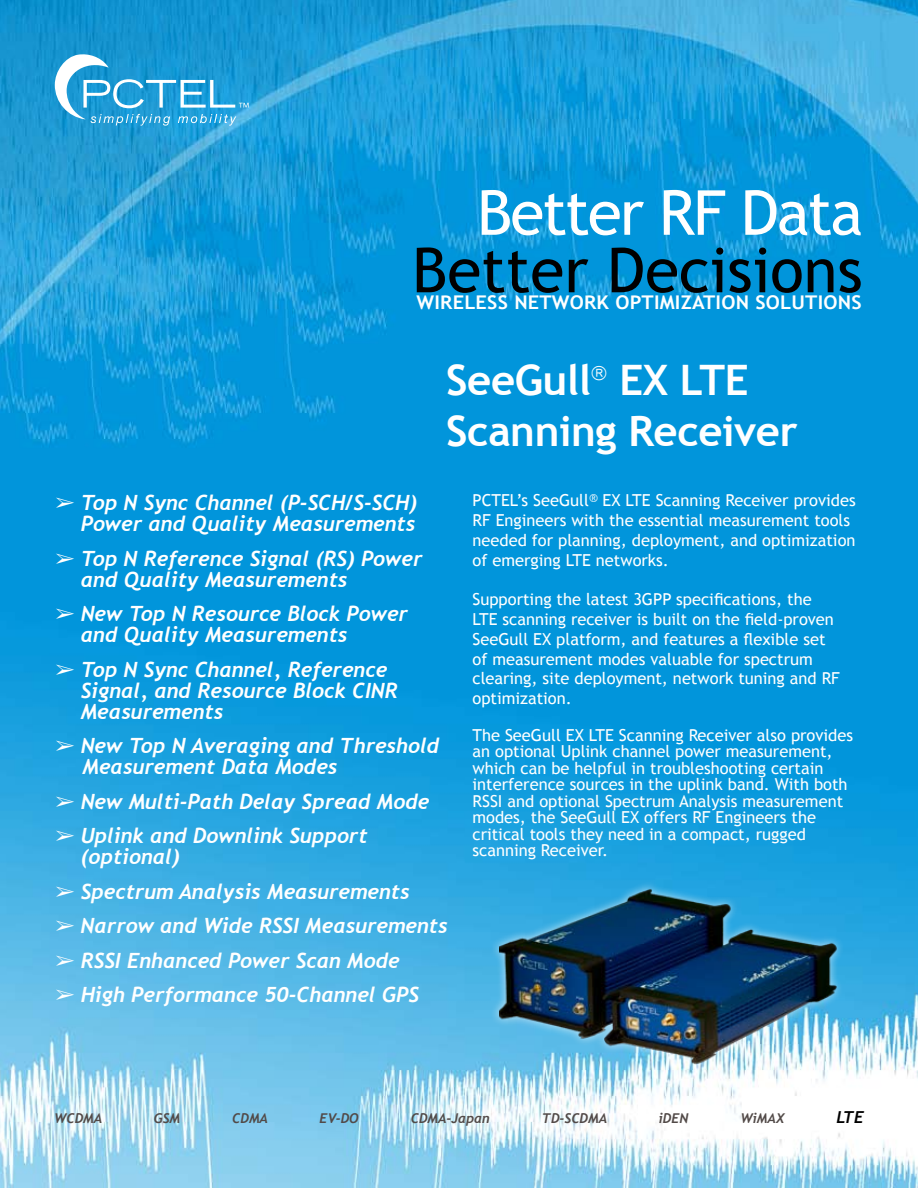
<style>
.page{position:relative;width:918px;height:1188px;background:#fff}
.page>*{position:absolute;margin:0;border:0;box-sizing:border-box;transform-origin:0 0}
.t1{font:62.1px "Trebuchet MS";color:#000}
.t2{font:62.1px "Trebuchet MS";letter-spacing:-.03em;color:#fff}
.t3{font:700 42px/50.4px "Trebuchet MS";letter-spacing:-.01em;color:#fff}
.t4{font:italic 700 21px/21px "Trebuchet";color:#fff}
.t5{font:700 18.9px "Trebuchet MS";letter-spacing:.01em;color:#fff;scale:1.06 1}
.t6{font:16.5px/19.8px "Trebuchet MS";color:#fff}
.t7{font:italic 700 16.5px "Trebuchet";color:#000}
.t8{font:italic 700 13.5px "Trebuchet";color:#524a48}
</style>
<div class="page">
<img style="left:0;top:0;width:918px;height:1188px">
<svg style="left:55px;top:53px;width:194px;height:73px;background:#41aadc"></svg>
<div style="left:490px;top:880px;width:363px;height:216px;background:#fff;opacity:.75"></div>
<img style="left:500px;top:877px;width:337px;height:189px">
<svg style="left:56px;top:498px;width:18px;height:10px"></svg>
<svg style="left:56px;top:553px;width:18px;height:11px"></svg>
<svg style="left:56px;top:609px;width:18px;height:10px"></svg>
<svg style="left:56px;top:664px;width:18px;height:11px"></svg>
<svg style="left:56px;top:741px;width:18px;height:10px"></svg>
<svg style="left:56px;top:796px;width:18px;height:11px"></svg>
<svg style="left:56px;top:831px;width:18px;height:10px"></svg>
<svg style="left:56px;top:886px;width:18px;height:11px"></svg>
<svg style="left:56px;top:921px;width:18px;height:10px"></svg>
<svg style="left:56px;top:955px;width:18px;height:11px"></svg>
<svg style="left:56px;top:990px;width:18px;height:10px"></svg>
<h1 class="t2" style="left:477px;top:176px;width:387px">Better RF Data</h1>
<h1 class="t1" style="left:412px;top:234px;width:452px">Better Decisions</h1>
<p class="t5" style="left:417px;top:291px;width:420px">Wireless NETWORK OPTIMIZATION SOLUTIONS</p>
<h2 class="t3" style="left:446px;top:355px;width:353px">SeeGull➔ EX LTE<br>Scanning Receiver</h2>
<p class="t4" style="left:81px;top:492px;width:338px">Top N Sync Channel (P-SCH/S-SCH)<br>Power and Quality Measurements</p>
<p class="t4" style="left:81px;top:548px;width:343px">Top N Reference Signal (RS) Power and Quality Measurements</p>
<p class="t4" style="left:81px;top:603px;width:329px">New Top N Resource Block Power and Quality Measurements</p>
<p class="t4" style="left:81px;top:659px;width:319px">Top N Sync Channel, Reference<br>Signal, and Resource Block CINR<br>Measurements</p>
<p class="t4" style="left:81px;top:735px;width:360px">New Top N Averaging and Threshold<br>Measurement Data Modes</p>
<p class="t4" style="left:81px;top:784px;width:350px;line-height:34.5px">New Multi-Path Delay Spread Mode<br>Uplink and Downlink Support</p>
<p class="t4" style="left:81px;top:840px;width:369px;line-height:34.5px">(optional)<br>Spectrum Analysis Measurements<br>Narrow and Wide RSSI Measurements<br>RSSI Enhanced Power Scan Mode<br>High Performance 50-Channel GPS</p>
<p class="t6" style="left:472px;top:491px;width:385px">PCTEL’s SeeGull<sup>®</sup> EX LTE Scanning Receiver provides RF Engineers with the essential measurement tools needed for planning, deployment, and optimization of emerging LTE networks.</p>
<p class="t6" style="left:473px;top:590px;width:369px">Supporting the latest 3GPP specifications, the LTE scanning receiver is built on the field-proven SeeGull EX platform, and features a flexible set of measurement modes valuable for spectrum clearing, site deployment, network tuning and RF optimization.</p>
<p class="t6" style="left:473px;top:727px;width:382px;line-height:16.5px">The SeeGull EX LTE Scanning Receiver also provides an optional Uplink channel power measurement, which can be helpful in troubleshooting certain interference sources in the uplink band. With both RSSI and optional Spectrum Analysis measurement modes, the SeeGull EX offers RF Engineers the critical tools they need in a compact, rugged scanning Receiver.</p>
<p class="t8" style="left:54px;top:1110px;width:50px">WCDMA</p>
<p class="t8" style="left:154px;top:1110px;width:28px">GSM</p>
<p class="t8" style="left:232px;top:1110px;width:37px">CDMA</p>
<p class="t8" style="left:319px;top:1110px;width:41px">EV-DO</p>
<p class="t8" style="left:411px;top:1110px;width:81px">CDMA-Japan</p>
<p class="t8" style="left:542px;top:1110px;width:67px">TD-SCDMA</p>
<p class="t8" style="left:659px;top:1110px;width:31px">iDEN</p>
<p class="t8" style="left:740px;top:1110px;width:46px">WiMAX</p>
<p class="t7" style="left:837px;top:1107px;width:29px">LTE</p>
</div>
